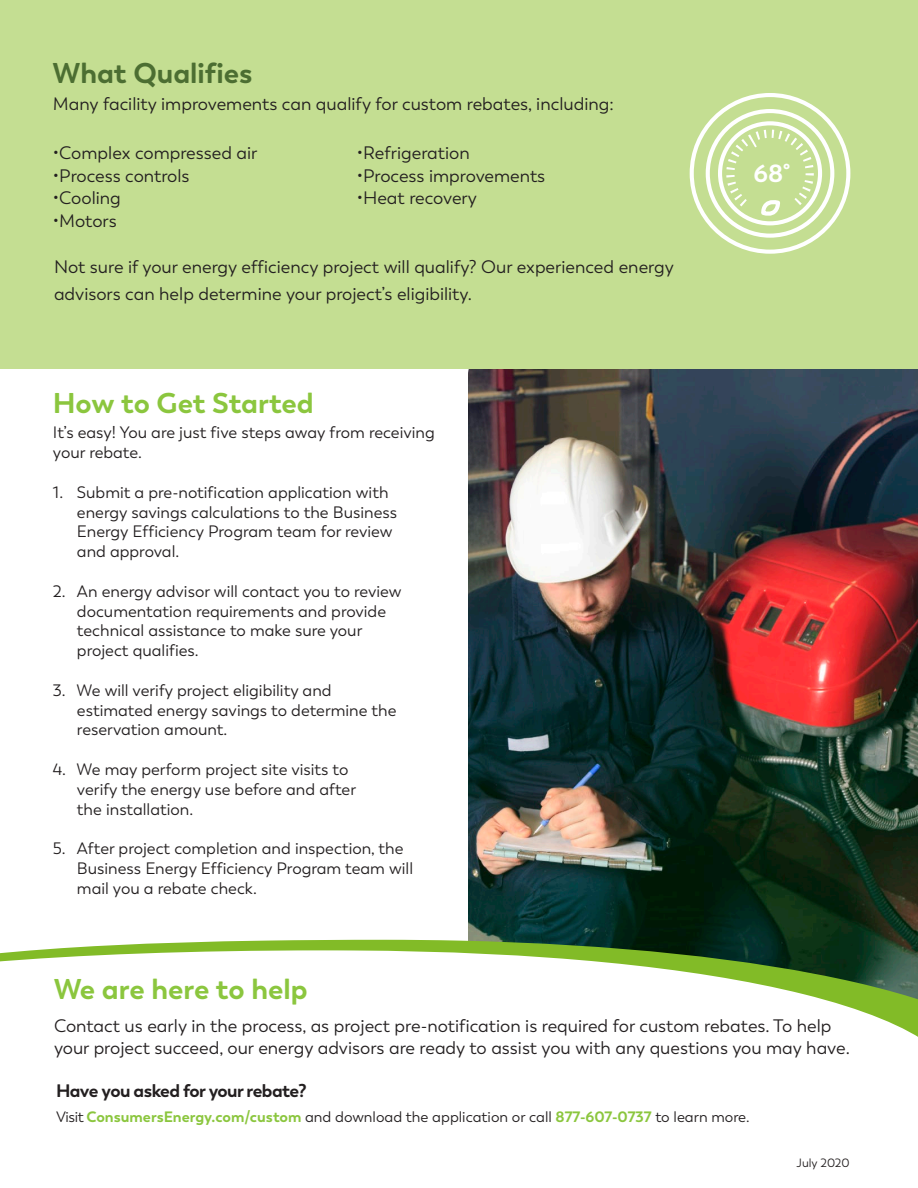
<style>
.page{position:relative;width:918px;height:1188px;background:#fff}
.page>*{position:absolute;margin:0;border:0;box-sizing:border-box;transform-origin:0 0}
.t1{font:700 28.5px "Boston";letter-spacing:-.005em;color:#8bc63e}
.t2{font:700 28.5px "Boston";color:#4c6e32}
.t3{font:700 24.75px "Boston";color:#fff}
.t4{font:18px/21.6px "Boston";color:#231f20}
.t5{font:700 18px "Boston";letter-spacing:-.03em;color:#231f20}
.t6{font:16.5px/19.8px "Boston";color:#231f20}
.t7{font:15px "Boston";color:#231f20}
.t8{font:12px "Boston";color:#231f20}
.s1{font-weight:700;color:#8bc63e}
</style>
<div class="page">
<img style="left:468px;top:369px;width:450px;height:571px">
<div style="left:0;top:0;width:918px;height:369px;background:#c4de92"></div>
<svg style="left:0;top:940px;width:918px;height:97px"></svg>
<div style="left:706px;top:109px;width:128px;height:129px;border:4px solid #fff;border-radius:50%"></div>
<div style="left:718px;top:121px;width:104px;height:104px;border:4px solid #fff;border-radius:50%"></div>
<svg style="left:726px;top:130px;width:88px;height:87px;background:#cce2a1"></svg>
<div style="left:690px;top:93px;width:160px;height:161px;border:4px solid #fff;border-radius:50%"></div>
<p class="t2" style="left:53px;top:55px;width:201px">What Qualifies</p>
<p class="t4" style="left:53px;top:93px;width:562px">Many facility improvements can qualify for custom rebates, including:</p>
<p class="t4" style="left:53px;top:142px;width:206px">•Complex compressed air</p>
<p class="t4" style="left:53px;top:165px;width:138px">•Process controls</p>
<p class="t4" style="left:53px;top:187px;width:69px">•Cooling</p>
<p class="t4" style="left:53px;top:210px;width:65px">•Motors</p>
<p class="t4" style="left:357px;top:142px;width:114px">•Refrigeration</p>
<p class="t4" style="left:357px;top:165px;width:190px">•Process improvements</p>
<p class="t4" style="left:357px;top:187px;width:122px">•Heat recovery</p>
<p class="t4" style="left:54px;top:254px;width:621px;line-height:27px">Not sure if your energy efficiency project will qualify? Our experienced energy advisors can help determine your project’s eligibility.</p>
<p class="t1" style="left:53px;top:385px;width:262px">How to Get Started</p>
<p class="t6" style="left:53px;top:423px;width:383px">It’s easy! You are just five steps away from receiving your rebate.</p>
<p class="t6" style="left:77px;top:482px;width:322px;text-indent:-24px">1. Submit a pre-notification application with energy savings calculations to the Business Energy Efficiency Program team for review and approval.</p>
<p class="t6" style="left:77px;top:581px;width:326px;text-indent:-24px">2. An energy advisor will contact you to review documentation requirements and provide technical assistance to make sure your project qualifies.</p>
<p class="t6" style="left:77px;top:680px;width:321px;text-indent:-24px">3. We will verify project eligibility and estimated energy savings to determine the reservation amount.</p>
<p class="t6" style="left:77px;top:760px;width:281px;text-indent:-24px">4. We may perform project site visits to verify the energy use before and after the installation.</p>
<p class="t6" style="left:77px;top:839px;width:338px;text-indent:-24px">5. After project completion and inspection, the<br>Business Energy Efficiency Program team will mail you a rebate check.</p>
<p class="t1" style="left:54px;top:971px;width:255px">We are here to help</p>
<p class="t3" style="left:754px;top:158px;width:38px">68˚</p>
<p class="t4" style="left:54px;top:1015px;width:797px">Contact us early in the process, as project pre-notification is required for custom rebates. To help your project succeed, our energy advisors are ready to assist you with any questions you may have.</p>
<p class="t5" style="left:56px;top:1079px;width:252px">Have you asked for your rebate?</p>
<p class="t7" style="left:56px;top:1108px;width:695px">Visit <span class="s1">ConsumersEnergy.com/custom</span> and download the application or call <span class="s1">877-607-0737</span> to learn more.</p>
<p class="t8" style="left:796px;top:1156px;width:55px">July 2020</p>
</div>
